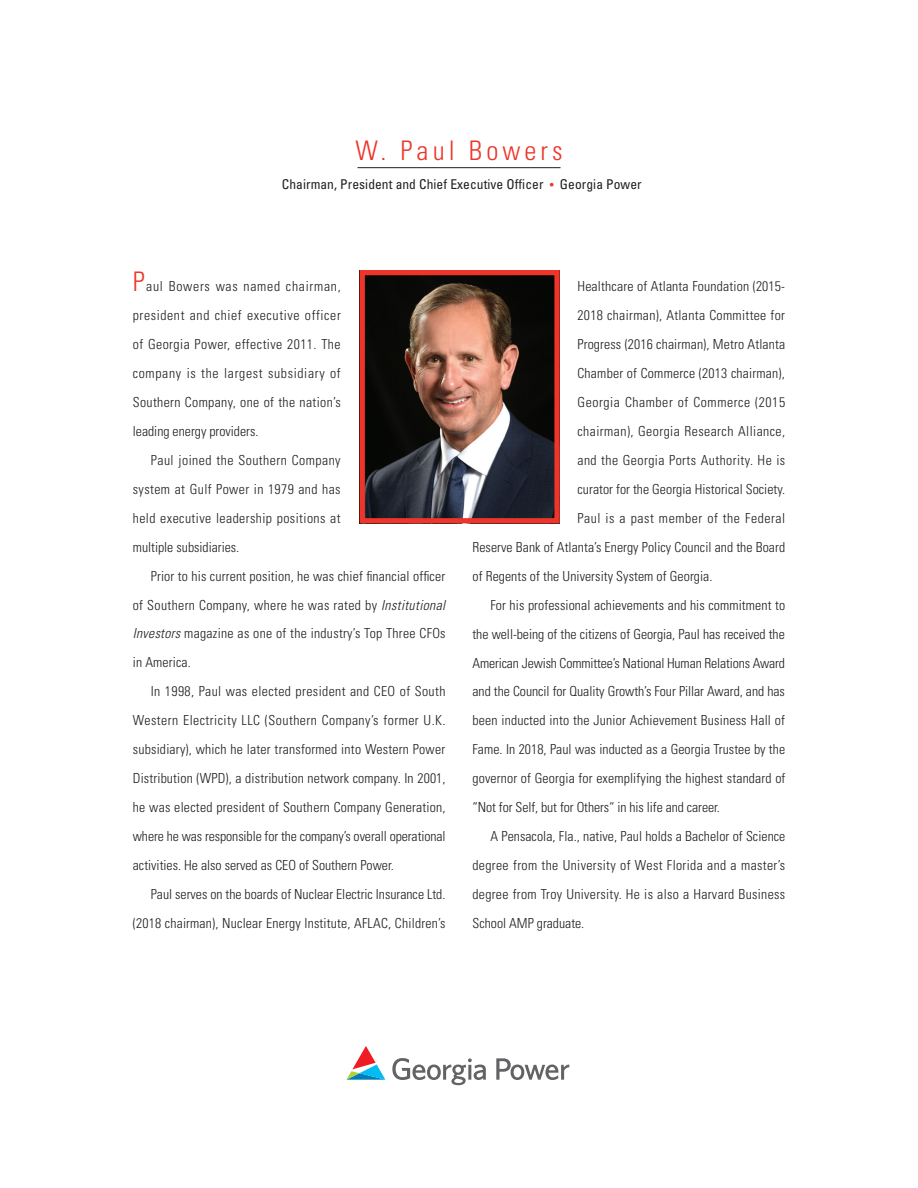
<style>
.page{position:relative;width:918px;height:1188px;background:#fff}
.page>*{position:absolute;margin:0;border:0;box-sizing:border-box;transform-origin:0 0}
.t1{font:300 condensed 27px "Univers";letter-spacing:.15em;color:#ee3529}
.t2{font:300 condensed 13.8px/29px "Univers";letter-spacing:.01em;color:#231f20;text-align:justify}
.t3{font:300 condensed 13.8px "Univers";letter-spacing:.03em;color:#231f20}
.t4{font:300 condensed 13.8px "Univers";letter-spacing:.04em;color:#231f20}
.t5{font:300 condensed 13.8px "Univers";letter-spacing:-.01em;color:#231f20}
.t6{font:condensed 13.5px "Univers";letter-spacing:.005em;color:#231f20}
.s1{font-size:12px;color:#ee3529}
.s2{font-size:27px;color:#ee3529}
.s3{font-style:italic}
</style>
<div class="page">
<img style="left:366px;top:276px;width:188px;height:241px">
<div style="left:360px;top:270px;width:200px;height:253px;border:5px solid #ee3529"></div>
<hr style="left:357px;top:167px;width:204px;height:1px;background:#231f20">
<svg style="left:346px;top:1046px;width:39px;height:34px"></svg>
<svg style="left:392px;top:1058px;width:178px;height:27px"></svg>
<h1 class="t1" style="left:355px;top:134px;width:209px">W. Paul Bowers</h1>
<p class="t6" style="left:282px;top:176px;width:361px">Chairman, President and Chief Executive Officer <span class="s1">•</span> Georgia Power</p>
<p class="t2" style="left:133px;top:272px;width:210px"><span class="s2">P</span>aul Bowers was named chairman, president and chief executive officer of Georgia Power, effective 2011. The company is the largest subsidiary of Southern Company, one of the nation’s leading energy providers.</p>
<p class="t2" style="left:133px;top:445px;width:209px;text-indent:18px">Paul joined the Southern Company system at Gulf Power in 1979 and has held executive leadership positions at multiple subsidiaries.</p>
<p class="t2" style="left:133px;top:561px;width:314px;text-indent:18px">Prior to his current position, he was chief financial officer of Southern Company, where he was rated by <span class="s3">Institutional Investors</span> magazine as one of the industry’s Top Three CFOs in America.</p>
<p class="t2" style="left:133px;top:677px;width:314px;text-indent:18px">In 1998, Paul was elected president and CEO of South Western Electricity LLC (Southern Company’s former U.K. subsidiary), which he later transformed into Western Power Distribution (WPD), a distribution network company. In 2001, he was elected president of Southern Company Generation, where he was responsible for the company’s overall operational activities. He also served as CEO of Southern Power.</p>
<p class="t2" style="left:133px;top:879px;width:314px;text-align:right">Paul serves on the boards of Nuclear Electric Insurance Ltd. (2018 chairman), Nuclear Energy Institute, AFLAC, Children’s</p>
<p class="t2" style="left:578px;top:272px;width:209px">Healthcare of Atlanta Foundation (2015-</p>
<p class="t2" style="left:578px;top:301px;width:209px">2018 chairman), Atlanta Committee for</p>
<p class="t2" style="left:578px;top:330px;width:209px">Progress (2016 chairman), Metro Atlanta</p>
<p class="t2" style="left:578px;top:358px;width:209px">Chamber of Commerce (2013 chairman),</p>
<p class="t4" style="left:578px;top:394px;width:209px">Georgia Chamber of Commerce (2015</p>
<p class="t3" style="left:578px;top:423px;width:209px">chairman), Georgia Research Alliance,</p>
<p class="t3" style="left:578px;top:452px;width:209px">and the Georgia Ports Authority. He is</p>
<p class="t2" style="left:578px;top:474px;width:209px">curator for the Georgia Historical Society.</p>
<p class="t4" style="left:578px;top:510px;width:209px">Paul is a past member of the Federal</p>
<p class="t2" style="left:472px;top:532px;width:314px">Reserve Bank of Atlanta’s Energy Policy Council and the Board</p>
<p class="t2" style="left:472px;top:561px;width:241px">of Regents of the University System of Georgia.</p>
<p class="t2" style="left:490px;top:590px;width:296px">For his professional achievements and his commitment to</p>
<p class="t2" style="left:472px;top:619px;width:314px">the well-being of the citizens of Georgia, Paul has received the</p>
<p class="t5" style="left:472px;top:654px;width:314px">American Jewish Committee’s National Human Relations Award</p>
<p class="t2" style="left:472px;top:677px;width:314px">and the Council for Quality Growth’s Four Pillar Award, and has</p>
<p class="t2" style="left:472px;top:706px;width:314px">been inducted into the Junior Achievement Business Hall of</p>
<p class="t2" style="left:472px;top:735px;width:314px">Fame. In 2018, Paul was inducted as a Georgia Trustee by the</p>
<p class="t2" style="left:472px;top:764px;width:314px">governor of Georgia for exemplifying the highest standard of</p>
<p class="t2" style="left:472px;top:793px;width:249px">“Not for Self, but for Others“ in his life and career.</p>
<p class="t2" style="left:490px;top:822px;width:296px">A Pensacola, Fla., native, Paul holds a Bachelor of Science</p>
<p class="t2" style="left:472px;top:851px;width:314px">degree from the University of West Florida and a master’s</p>
<p class="t2" style="left:472px;top:880px;width:314px">degree from Troy University. He is also a Harvard Business</p>
<p class="t2" style="left:472px;top:909px;width:113px">School AMP graduate.</p>
</div>
